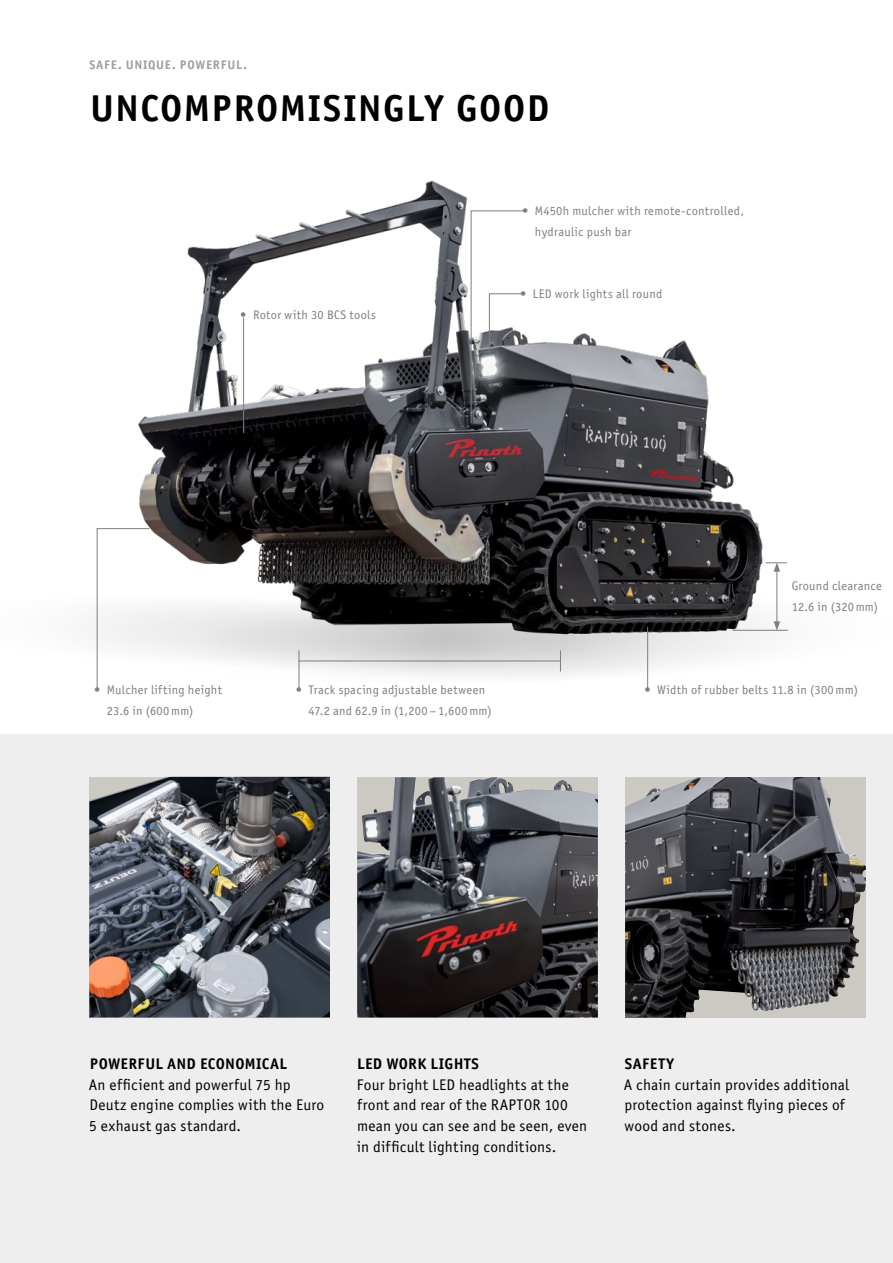
<style>
.page{position:relative;width:893px;height:1263px;background:#fff}
.page>*{position:absolute;margin:0;border:0;box-sizing:border-box;transform-origin:0 0}
.HL_Bold_25_EN{font:37.5px "Officina Sans Bold ITC";letter-spacing:.035em;color:#000}
.Standard_Text_Book_1{font:15.45px/20.9px "Officina Sans Book ITC";letter-spacing:.015em;color:#000}
.H3_10_3_fett_EN{font:15.45px "Officina Sans Bold ITC";letter-spacing:.02em;color:#000}
.Beschriftungen_8_3_o{font:12.45px/20.9px "Officina Sans Book ITC";letter-spacing:.025em;color:#807e79}
.t1{font:12.45px "Officina Sans Bold ITC";letter-spacing:.06em;color:#9d9d9c}
</style>
<div class="page">
<div style="left:0;top:734px;width:893px;height:529px;background:#eee"></div>
<div style="left:625px;top:777px;width:241px;height:241px;background:#ccc9c2"></div>
<img style="left:625px;top:777px;width:234px;height:241px">
<img style="left:89px;top:777px;width:241px;height:240px">
<img style="left:357px;top:777px;width:241px;height:240px">
<svg style="left:536px;top:629px;width:253px;height:60px"></svg>
<img style="left:138px;top:180px;width:644px;height:457px">
<svg style="left:560px;top:650px;width:1px;height:22px"></svg>
<hr style="left:299px;top:661px;width:261px;height:1px;background:#807e79">
<hr style="left:733px;top:630px;width:55px;height:1px;background:#807e79">
<svg style="left:94px;top:528px;width:442px;height:161px"></svg>
<svg style="left:471px;top:210px;width:53px;height:214px"></svg>
<hr style="left:647px;top:627px;width:1px;height:62px;background:#807e79">
<hr style="left:243px;top:317px;width:1px;height:116px;background:#807e79">
<hr style="left:777px;top:569px;width:1px;height:55px;background:#807e79">
<svg style="left:766px;top:562px;width:21px;height:10px"></svg>
<svg style="left:774px;top:621px;width:6px;height:9px"></svg>
<p class="t1" style="left:89px;top:56px;width:159px">SAFE. UNIQUE. POWERFUL.</p>
<p class="HL_Bold_25_EN" style="left:90px;top:82px;width:461px">UNCOMPROMISINGLY GOOD</p>
<p class="Beschriftungen_8_3_o" style="left:535px;top:200px;width:211px;text-indent:-13px">• M450h mulcher with remote-controlled, hydraulic push bar</p>
<p class="Beschriftungen_8_3_o" style="left:240px;top:304px;width:137px">• Rotor with 30 BCS tools</p>
<p class="Beschriftungen_8_3_o" style="left:520px;top:283px;width:144px">• LED work lights all round</p>
<p class="Beschriftungen_8_3_o" style="left:107px;top:679px;width:117px;text-indent:-13px">• Mulcher lifting height<br>23.6 in (600 mm)</p>
<p class="Beschriftungen_8_3_o" style="left:792px;top:575px;width:92px">Ground clearance<br>12.6 in (320 mm)</p>
<p class="Beschriftungen_8_3_o" style="left:309px;top:679px;width:185px;text-indent:-13px">• Track spacing adjustable between<br>47.2 and 62.9 in (1,200 – 1,600 mm)</p>
<p class="Beschriftungen_8_3_o" style="left:644px;top:679px;width:215px">• Width of rubber belts 11.8 in (300 mm)</p>
<p class="H3_10_3_fett_EN" style="left:90px;top:1053px;width:199px">POWERFUL AND ECONOMICAL</p>
<p class="Standard_Text_Book_1" style="left:89px;top:1073px;width:237px">An efficient and powerful 75 hp<br>Deutz engine complies with the Euro<br>5 exhaust gas standard.</p>
<p class="H3_10_3_fett_EN" style="left:357px;top:1053px;width:123px">LED WORK LIGHTS</p>
<p class="Standard_Text_Book_1" style="left:357px;top:1073px;width:232px">Four bright LED headlights at the front and rear of the RAPTOR 100 mean you can see and be seen, even in difficult lighting conditions.</p>
<p class="H3_10_3_fett_EN" style="left:625px;top:1053px;width:51px">SAFETY</p>
<p class="Standard_Text_Book_1" style="left:624px;top:1073px;width:227px">A chain curtain provides additional protection against flying pieces of wood and stones.</p>
</div>
